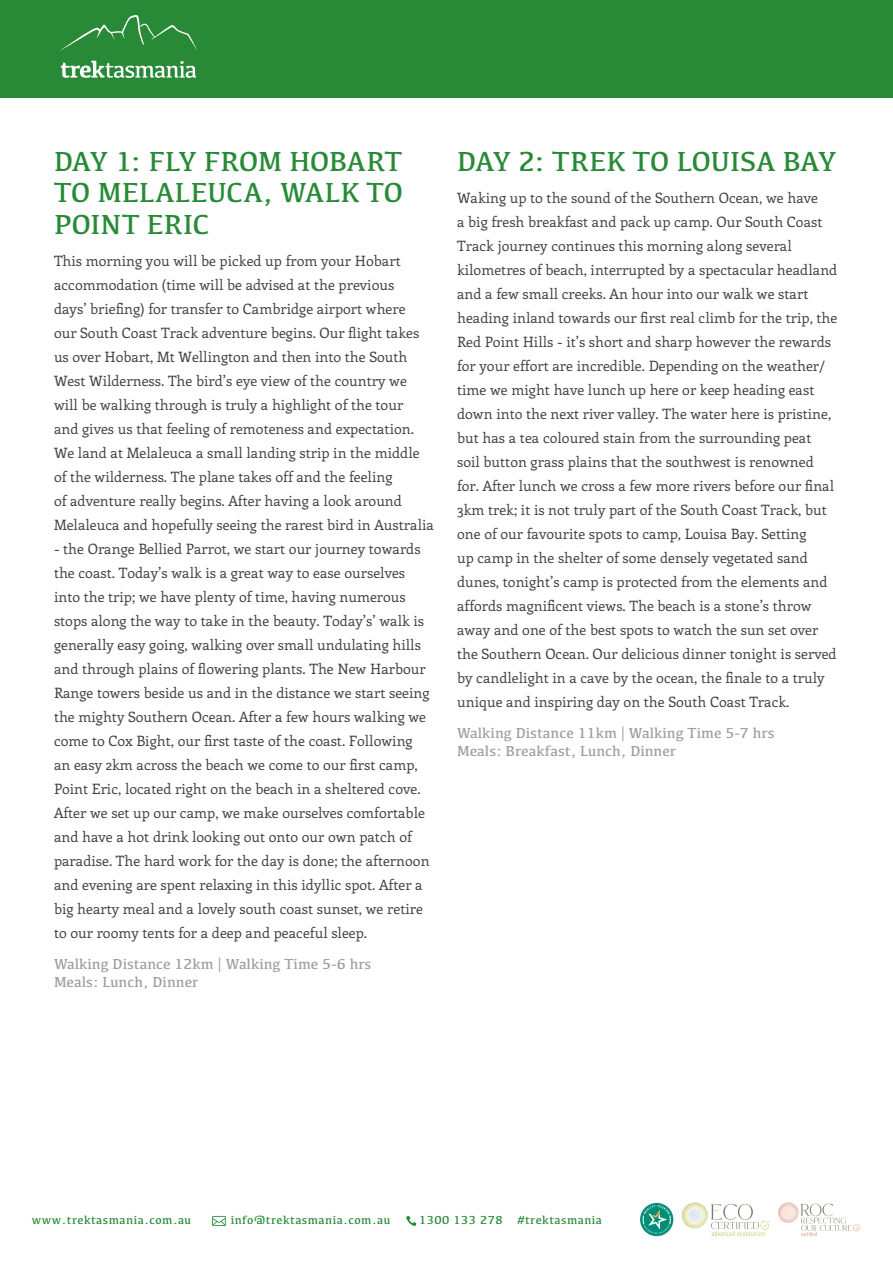
<style>
.page{position:relative;width:893px;height:1263px;background:#fff}
.page>*{position:absolute;margin:0;border:0;box-sizing:border-box;transform-origin:0 0}
.t1{font:28.5px/31.5px "Kefa";color:#288a37;text-align:justify}
.t2{font:15px/18px "Kefa";color:#9d9fa2}
.t3{font:14.25px/24px "Enriqueta";color:#414042}
.t4{font:12px "Kefa";letter-spacing:.04em;color:#288a37}
</style>
<div class="page">
<div style="left:0;top:0;width:893px;height:98px;background:#288a37"></div>
<svg style="left:60px;top:15px;width:138px;height:36px"></svg>
<svg style="left:61px;top:61px;width:135px;height:17px"></svg>
<svg style="left:406px;top:1216px;width:10px;height:10px"></svg>
<svg style="left:212px;top:1216px;width:14px;height:10px"></svg>
<svg style="left:640px;top:1203px;width:33px;height:33px"></svg>
<svg style="left:643px;top:1205px;width:28px;height:29px"></svg>
<svg style="left:682px;top:1202px;width:87px;height:34px"></svg>
<svg style="left:778px;top:1202px;width:82px;height:34px"></svg>
<h1 class="t1" style="left:54px;top:145px;width:351px">DAY 1: FLY FROM HOBART TO MELALEUCA, WALK TO POINT ERIC</h1>
<p class="t3" style="left:54px;top:249px;width:382px">This morning you will be picked up from your Hobart accommodation (time will be advised at the previous<br>days’ briefing) for transfer to Cambridge airport where<br>our South Coast Track adventure begins. Our flight takes us over Hobart, Mt Wellington and then into the South West Wilderness. The bird’s eye view of the country we will be walking through is truly a highlight of the tour<br>and gives us that feeling of remoteness and expectation.<br>We land at Melaleuca a small landing strip in the middle of the wilderness. The plane takes off and the feeling<br>of adventure really begins. After having a look around Melaleuca and hopefully seeing the rarest bird in Australia</p>
<p class="t3" style="left:54px;top:536px;width:377px">- the Orange Bellied Parrot, we start our journey towards the coast. Today’s walk is a great way to ease ourselves into the trip; we have plenty of time, having numerous stops along the way to take in the beauty. Today’s’ walk is generally easy going, walking over small undulating hills and through plains of flowering plants. The New Harbour Range towers beside us and in the distance we start seeing the mighty Southern Ocean. After a few hours walking we come to Cox Bight, our first taste of the coast. Following an easy 2km across the beach we come to our first camp, Point Eric, located right on the beach in a sheltered cove.<br>After we set up our camp, we make ourselves comfortable and have a hot drink looking out onto our own patch of paradise. The hard work for the day is done; the afternoon and evening are spent relaxing in this idyllic spot. After a big hearty meal and a lovely south coast sunset, we retire to our roomy tents for a deep and peaceful sleep.</p>
<p class="t2" style="left:54px;top:955px;width:319px">Walking Distance 12km | Walking Time 5-6 hrs<br>Meals: Lunch, Dinner</p>
<h1 class="t1" style="left:457px;top:145px;width:381px">DAY 2: TREK TO LOUISA BAY</h1>
<p class="t3" style="left:457px;top:186px;width:382px">Waking up to the sound of the Southern Ocean, we have<br>a big fresh breakfast and pack up camp. Our South Coast Track journey continues this morning along several kilometres of beach, interrupted by a spectacular headland and a few small creeks. An hour into our walk we start heading inland towards our first real climb for the trip, the Red Point Hills - it’s short and sharp however the rewards for your effort are incredible. Depending on the weather/ time we might have lunch up here or keep heading east down into the next river valley. The water here is pristine, but has a tea coloured stain from the surrounding peat soil button grass plains that the southwest is renowned for. After lunch we cross a few more rivers before our final 3km trek; it is not truly part of the South Coast Track, but one of our favourite spots to camp, Louisa Bay. Setting<br>up camp in the shelter of some densely vegetated sand dunes, tonight’s camp is protected from the elements and affords magnificent views. The beach is a stone’s throw away and one of the best spots to watch the sun set over the Southern Ocean. Our delicious dinner tonight is served by candlelight in a cave by the ocean, the finale to a truly unique and inspiring day on the South Coast Track.</p>
<p class="t2" style="left:457px;top:724px;width:319px">Walking Distance 11km | Walking Time 5-7 hrs<br>Meals: Breakfast, Lunch, Dinner</p>
<p class="t4" style="left:32px;top:1213px;width:161px">www.trektasmania.com.au</p>
<p class="t4" style="left:231px;top:1213px;width:161px">info@trektasmania.com.au</p>
<p class="t4" style="left:419px;top:1213px;width:184px">1300 133 278 #trektasmania</p>
</div>
